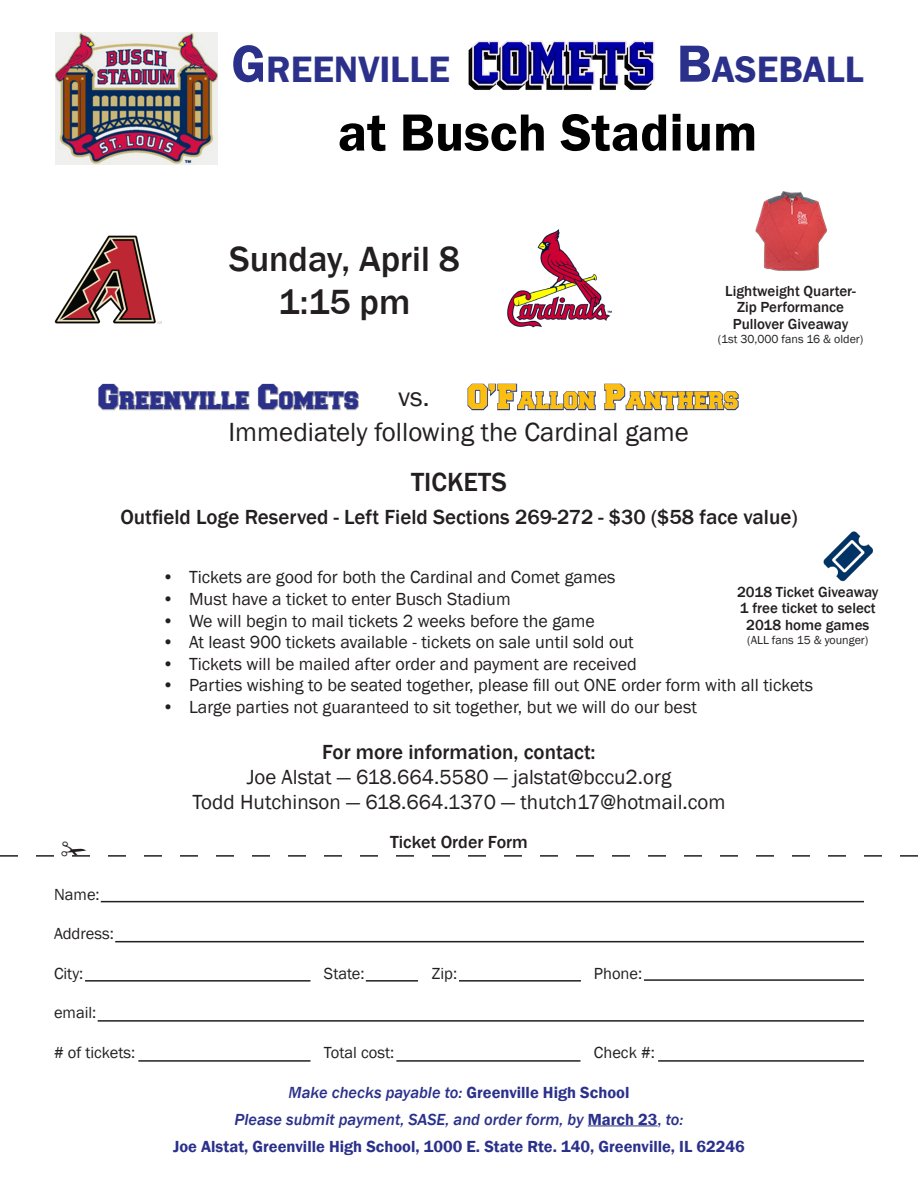
<style>
.page{position:relative;width:918px;height:1188px;background:#fff}
.page>*{position:absolute;margin:0;border:0;box-sizing:border-box;transform-origin:0 0}
.t1{font:600 54px "Franklin Gothic";color:#000}
.t2{font:600 37.8px "Franklin Gothic";color:#2b318b}
.t3{font:500 36px "Franklin Gothic";color:#231f20}
.t4{font:27px "Franklin Gothic";color:#231f20}
.t5{font:500 27px "Franklin Gothic";color:#231f20}
.t6{font:500 21px "Franklin Gothic";color:#231f20}
.t7{font:21px "Franklin Gothic";color:#231f20}
.t8{font:21px "Collegiate Black FLF";color:#2b318b}
.t9{font:21px "Collegiate Black FLF";color:#fdbe12}
.t10{font:18px "Franklin Gothic";color:#231f20}
.t11{font:500 18px "Franklin Gothic";color:#231f20}
.t12{font:italic 500 16.5px "Franklin Gothic";color:#2b318b}
.t13{font:16.5px "Franklin Gothic";color:#231f20}
.t14{font:600 16.5px "Franklin Gothic";color:#2b318b}
.t15{font:500 15px/16.5px "Franklin Gothic";color:#231f20;text-align:center}
.t16{font:12px "Franklin Gothic";color:#231f20}
.s1{font-size:54px}
.s2{font-size:30px}
.s3{font-weight:600;font-style:normal}
.s4{font-style:normal}
</style>
<div class="page">
<img style="left:468px;top:40px;width:187px;height:50px">
<img style="left:56px;top:32px;width:162px;height:132px">
<svg style="left:98px;top:383px;width:152px;height:28px"></svg>
<svg style="left:258px;top:383px;width:101px;height:28px"></svg>
<svg style="left:467px;top:383px;width:129px;height:28px"></svg>
<svg style="left:604px;top:383px;width:135px;height:28px"></svg>
<hr style="left:588px;top:1126px;width:70px;height:1px;background:#2b318b">
<hr style="left:101px;top:901px;width:763px;height:1px;background:#231f20">
<hr style="left:115px;top:941px;width:749px;height:1px;background:#231f20">
<hr style="left:85px;top:980px;width:226px;height:2px;background:#231f20">
<hr style="left:366px;top:980px;width:52px;height:2px;background:#231f20">
<hr style="left:459px;top:980px;width:122px;height:2px;background:#231f20">
<hr style="left:98px;top:1020px;width:766px;height:2px;background:#231f20">
<hr style="left:138px;top:1060px;width:172px;height:2px;background:#231f20">
<hr style="left:396px;top:1060px;width:184px;height:2px;background:#231f20">
<hr style="left:644px;top:979px;width:220px;height:2px;background:#231f20">
<hr style="left:658px;top:1060px;width:206px;height:2px;background:#231f20">
<img style="left:507px;top:229px;width:105px;height:99px">
<img style="left:54px;top:235px;width:108px;height:89px">
<img style="left:755px;top:191px;width:72px;height:80px">
<img style="left:823px;top:531px;width:50px;height:51px">
<svg style="left:0;top:855px;width:918px;height:2px"></svg>
<p class="t2" style="left:231px;top:46px;width:220px"><span class="s1">G</span>REENVILLE</p>
<p class="t2" style="left:677px;top:46px;width:189px"><span class="s1">B</span>ASEBALL</p>
<p class="t1" style="left:338px;top:99px;width:421px">at Busch Stadium</p>
<p class="t3" style="left:229px;top:236px;width:232px">Sunday, April 8</p>
<p class="t3" style="left:279px;top:279px;width:133px">1:15 pm</p>
<p class="t15" style="left:725px;top:283px;width:132px">Lightweight Quarter-<br>Zip Performance<br>Pullover Giveaway</p>
<p class="t16" style="left:718px;top:332px;width:147px">(1st 30,000 fans 16 &amp; older)</p>
<p class="t8" style="left:99px;top:392px;width:262px"><span class="s2">G</span>REENVILLE <span class="s2">C</span>OMETS</p>
<p class="t4" style="left:398px;top:381px;width:33px">vs.</p>
<p class="t9" style="left:468px;top:392px;width:272px"><span class="s2">O’F</span>ALLON <span class="s2">P</span>ANTHERS</p>
<p class="t4" style="left:229px;top:415px;width:462px">Immediately following the Cardinal game</p>
<p class="t5" style="left:411px;top:466px;width:97px">TICKETS</p>
<p class="t6" style="left:120px;top:504px;width:679px">Outfield Loge Reserved - Left Field Sections 269-272 - $30 ($58 face value)</p>
<p class="t10" style="left:162px;top:566px;width:455px">• Tickets are good for both the Cardinal and Comet games</p>
<p class="t10" style="left:162px;top:588px;width:350px">• Must have a ticket to enter Busch Stadium</p>
<p class="t10" style="left:162px;top:609px;width:434px">• We will begin to mail tickets 2 weeks before the game</p>
<p class="t10" style="left:162px;top:631px;width:473px">• At least 900 tickets available - tickets on sale until sold out</p>
<p class="t10" style="left:162px;top:653px;width:476px">• Tickets will be mailed after order and payment are received</p>
<p class="t10" style="left:162px;top:674px;width:653px">• Parties wishing to be seated together, please fill out ONE order form with all tickets</p>
<p class="t10" style="left:162px;top:696px;width:536px">• Large parties not guaranteed to sit together, but we will do our best</p>
<p class="t15" style="left:737px;top:584px;width:143px">2018 Ticket Giveaway</p>
<p class="t15" style="left:740px;top:600px;width:137px">1 free ticket to select<br>2018 home games</p>
<p class="t16" style="left:747px;top:633px;width:123px">(ALL fans 15 &amp; younger)</p>
<p class="t6" style="left:322px;top:739px;width:275px">For more information, contact:</p>
<p class="t7" style="left:247px;top:764px;width:426px">Joe Alstat — 618.664.5580 — jalstat@bccu2.org</p>
<p class="t7" style="left:192px;top:789px;width:535px">Todd Hutchinson — 618.664.1370 — thutch17@hotmail.com</p>
<p class="t11" style="left:390px;top:831px;width:139px">Ticket Order Form</p>
<p class="t13" style="left:54px;top:884px;width:47px">Name:</p>
<p class="t13" style="left:54px;top:924px;width:61px">Address:</p>
<p class="t13" style="left:54px;top:963px;width:31px">City:</p>
<p class="t13" style="left:324px;top:963px;width:42px">State:</p>
<p class="t13" style="left:432px;top:963px;width:27px">Zip:</p>
<p class="t13" style="left:594px;top:963px;width:50px">Phone:</p>
<p class="t13" style="left:54px;top:1003px;width:44px">email:</p>
<p class="t13" style="left:54px;top:1042px;width:83px"># of tickets:</p>
<p class="t13" style="left:324px;top:1042px;width:72px">Total cost:</p>
<p class="t13" style="left:594px;top:1042px;width:62px">Check #:</p>
<p class="t12" style="left:289px;top:1082px;width:342px">Make checks payable to: <span class="s3">Greenville High School</span></p>
<p class="t12" style="left:235px;top:1109px;width:450px">Please submit payment, SASE, and order form, by <span class="s3">March 23</span><span class="s4">,</span> to:</p>
<p class="t14" style="left:173px;top:1136px;width:573px">Joe Alstat, Greenville High School, 1000 E. State Rte. 140, Greenville, IL 62246</p>
</div>
